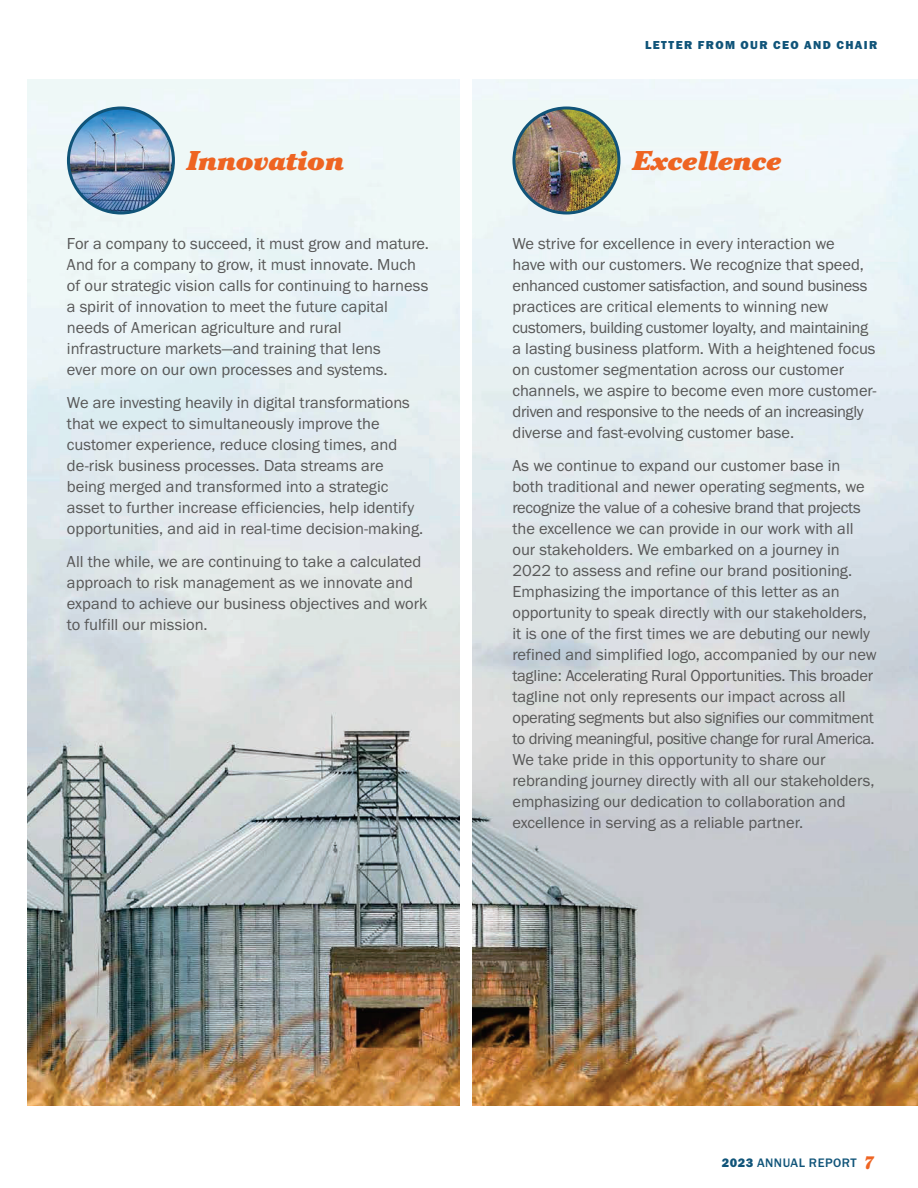
<style>
.page{position:relative;width:918px;height:1188px;background:#fff}
.page>*{position:absolute;margin:0;border:0;box-sizing:border-box;transform-origin:0 0}
.t1{font:italic 900 27px "Cheltenham Std";color:#ee6422}
.t2{font:16.5px/21px "Franklin Gothic URW Boo";color:#575757}
.t3{font:500 12.75px "Franklin Gothic URW";letter-spacing:.04em;color:#105479}
.t4{font:12px "Franklin Gothic URW Hea";letter-spacing:.115em;color:#105479}
.s1{font-family:"Franklin Gothic URW Hea";font-weight:400}
.s2{font-family:"Cheltenham Std";font-weight:900;font-style:italic;font-stretch:condensed;font-size:18px;color:#ee6422}
</style>
<div class="page">
<img style="left:473px;top:79px;width:445px;height:1026px">
<img style="left:27px;top:79px;width:432px;height:1026px">
<img style="left:514px;top:108px;width:105px;height:105px;border-radius:50%">
<div style="left:512px;top:106px;width:108px;height:108px;border:3px solid #105479;border-radius:50%"></div>
<img style="left:68px;top:108px;width:105px;height:105px;border-radius:50%">
<div style="left:67px;top:106px;width:108px;height:108px;border:3px solid #105479;border-radius:50%"></div>
<p class="t4" style="left:645px;top:40px;width:234px">LETTER FROM OUR CEO AND CHAIR</p>
<h1 class="t1" style="left:186px;top:151px;width:158px">Innovation</h1>
<h1 class="t1" style="left:631px;top:151px;width:150px">Excellence</h1>
<p class="t2" style="left:67px;top:234px;width:364px">For a company to succeed, it must grow and mature.<br>And for a company to grow, it must innovate. Much of our strategic vision calls for continuing to harness a spirit of innovation to meet the future capital needs of American agriculture and rural infrastructure markets—and training that lens<br>ever more on our own processes and systems.</p>
<p class="t2" style="left:67px;top:393px;width:358px">We are investing heavily in digital transformations that we expect to simultaneously improve the customer experience, reduce closing times, and de-risk business processes. Data streams are being merged and transformed into a strategic asset to further increase efficiencies, help identify opportunities, and aid in real-time decision-making.</p>
<p class="t2" style="left:67px;top:552px;width:362px">All the while, we are continuing to take a calculated approach to risk management as we innovate and expand to achieve our business objectives and work to fulfill our mission.</p>
<p class="t2" style="left:512px;top:234px;width:366px">We strive for excellence in every interaction we<br>have with our customers. We recognize that speed, enhanced customer satisfaction, and sound business practices are critical elements to winning new customers, building customer loyalty, and maintaining a lasting business platform. With a heightened focus on customer segmentation across our customer channels, we aspire to become even more customer&shy;driven and responsive to the needs of an increasingly diverse and fast-evolving customer base.</p>
<p class="t2" style="left:512px;top:456px;width:366px">As we continue to expand our customer base in<br>both traditional and newer operating segments, we recognize the value of a cohesive brand that projects the excellence we can provide in our work with all our stakeholders. We embarked on a journey in 2022 to assess and refine our brand positioning.<br>Emphasizing the importance of this letter as an opportunity to speak directly with our stakeholders, it is one of the first times we are debuting our newly refined and simplified logo, accompanied by our new tagline: Accelerating Rural Opportunities. This broader tagline not only represents our impact across all operating segments but also signifies our commitment to driving meaningful, positive change for rural America.<br>We take pride in this opportunity to share our rebranding journey directly with all our stakeholders, emphasizing our dedication to collaboration and excellence in serving as a reliable partner.</p>
<p class="t3" style="left:722px;top:1158px;width:154px"><span class="s1">2023</span> ANNUAL REPORT <span class="s2">7</span></p>
</div>
